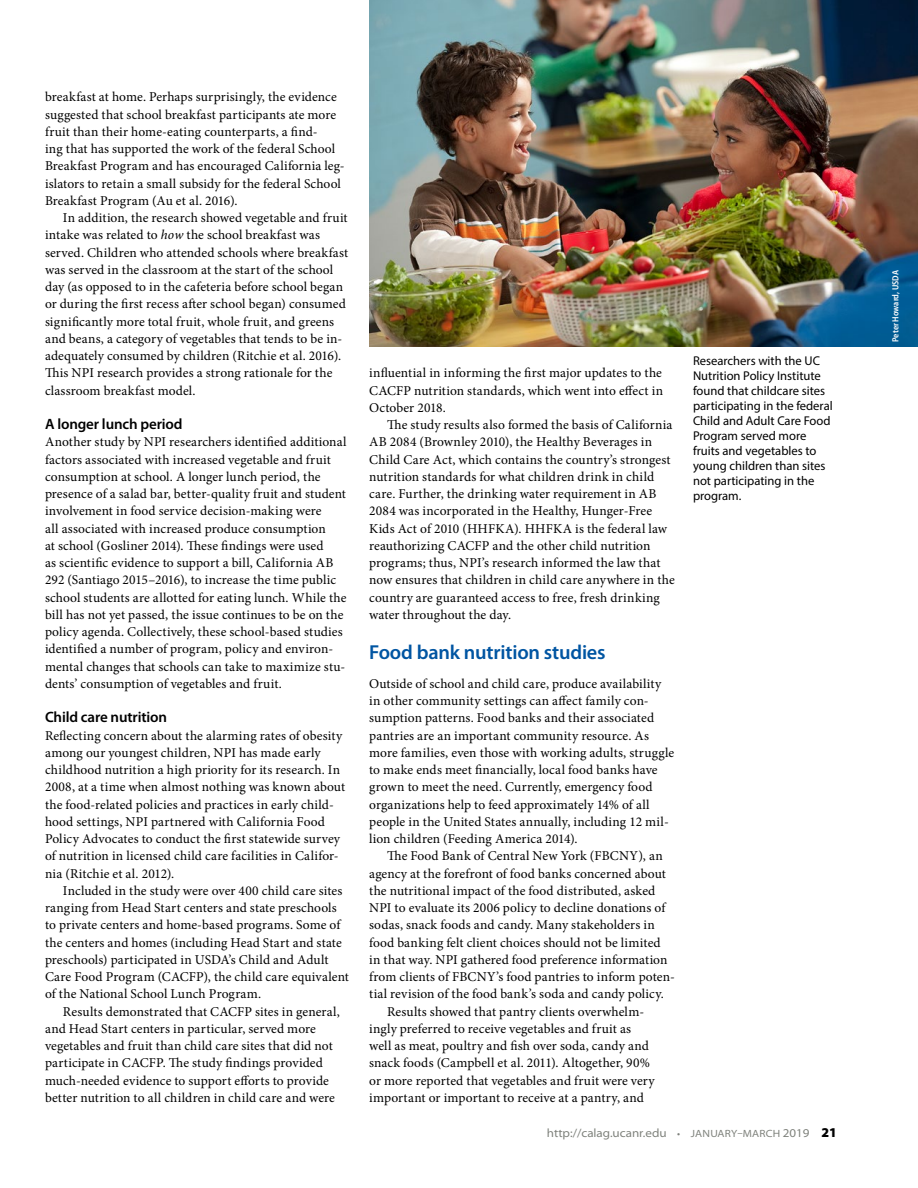
<style>
.page{position:relative;width:918px;height:1188px;background:#fff}
.page>*{position:absolute;margin:0;border:0;box-sizing:border-box;transform-origin:0 0}
.t1{font:600 20.25px "Myriad Pro";letter-spacing:-.01em;color:#0055a2}
.t2{font:600 15px "Myriad Pro";letter-spacing:-.01em;color:#000}
.t3{font:13.5px/17.2px "Minion Pro";letter-spacing:.01em;color:#000}
.t4{font:12.75px/15px "Myriad Pro";color:#000}
.t5{font:semi-expanded 12px "Myriad Pro";color:#7e817b}
.t6{font:600 semi-condensed 9px "Myriad Pro";letter-spacing:-.005em;color:#fff}
.s1{font-style:italic}
.s2{font-size:10.5px}
.s3{font-weight:900;font-stretch:normal;font-size:13.5px;color:#000}
</style>
<div class="page">
<img style="left:369px;top:0;width:549px;height:346px">
<p class="t3" style="left:45px;top:88px;width:301px">breakfast at home. Perhaps surprisingly, the evidence suggested that school breakfast participants ate more fruit than their home-eating counterparts, a find-<br>ing that has supported the work of the federal School Breakfast Program and has encouraged California leg&shy;islators to retain a small subsidy for the federal School Breakfast Program (Au et al. 2016).</p>
<p class="t3" style="left:45px;top:209px;width:305px;text-indent:18px">In addition, the research showed vegetable and fruit intake was related to <span class="s1">how</span> the school breakfast was served. Children who attended schools where breakfast was served in the classroom at the start of the school day (as opposed to in the cafeteria before school began or during the first recess after school began) consumed significantly more total fruit, whole fruit, and greens and beans, a category of vegetables that tends to be in&shy;adequately consumed by children (Ritchie et al. 2016).<br>This NPI research provides a strong rationale for the classroom breakfast model.</p>
<p class="t2" style="left:45px;top:414px;width:139px">A longer lunch period</p>
<p class="t3" style="left:45px;top:433px;width:303px">Another study by NPI researchers identified additional factors associated with increased vegetable and fruit consumption at school. A longer lunch period, the presence of a salad bar, better-quality fruit and student involvement in food service decision-making were<br>all associated with increased produce consumption<br>at school (Gosliner 2014). These findings were used<br>as scientific evidence to support a bill, California AB 292 (Santiago 2015–2016), to increase the time public school students are allotted for eating lunch. While the bill has not yet passed, the issue continues to be on the policy agenda. Collectively, these school-based studies identified a number of program, policy and environ&shy;mental changes that schools can take to maximize stu&shy;dents’ consumption of vegetables and fruit.</p>
<p class="t2" style="left:45px;top:708px;width:124px">Child care nutrition</p>
<p class="t3" style="left:45px;top:727px;width:302px">Reflecting concern about the alarming rates of obesity among our youngest children, NPI has made early childhood nutrition a high priority for its research. In 2008, at a time when almost nothing was known about the food-related policies and practices in early child&shy;hood settings, NPI partnered with California Food Policy Advocates to conduct the first statewide survey of nutrition in licensed child care facilities in Califor&shy;nia (Ritchie et al. 2012).</p>
<p class="t3" style="left:45px;top:882px;width:306px;text-indent:18px">Included in the study were over 400 child care sites ranging from Head Start centers and state preschools to private centers and home-based programs. Some of the centers and homes (including Head Start and state preschools) participated in USDA’s Child and Adult Care Food Program (CACFP), the child care equivalent of the National School Lunch Program.</p>
<p class="t3" style="left:45px;top:1003px;width:296px;text-indent:18px">Results demonstrated that CACFP sites in general, and Head Start centers in particular, served more vegetables and fruit than child care sites that did not participate in CACFP. The study findings provided much-needed evidence to support efforts to provide better nutrition to all children in child care and were</p>
<p class="t3" style="left:369px;top:364px;width:295px;text-align:justify">influential in informing the first major updates to the CACFP nutrition standards, which went into effect in October 2018.</p>
<p class="t3" style="left:369px;top:416px;width:307px;text-indent:18px">The study results also formed the basis of California AB 2084 (Brownley 2010), the Healthy Beverages in Child Care Act, which contains the country’s strongest nutrition standards for what children drink in child care. Further, the drinking water requirement in AB 2084 was incorporated in the Healthy, Hunger-Free Kids Act of 2010 (HHFKA). HHFKA is the federal law reauthorizing CACFP and the other child nutrition programs; thus, NPI’s research informed the law that now ensures that children in child care anywhere in the country are guaranteed access to free, fresh drinking water throughout the day.</p>
<h1 class="t1" style="left:369px;top:639px;width:238px">Food bank nutrition studies</h1>
<p class="t3" style="left:369px;top:675px;width:307px">Outside of school and child care, produce availability in other community settings can affect family con&shy;sumption patterns. Food banks and their associated pantries are an important community resource. As more families, even those with working adults, struggle to make ends meet financially, local food banks have grown to meet the need. Currently, emergency food organizations help to feed approximately 14% of all people in the United States annually, including 12 mil&shy;lion children (Feeding America 2014).</p>
<p class="t3" style="left:387px;top:847px;width:277px">The Food Bank of Central New York (FBCNY), an</p>
<p class="t3" style="left:369px;top:865px;width:298px">agency at the forefront of food banks concerned about</p>
<p class="t3" style="left:369px;top:882px;width:288px">the nutritional impact of the food distributed, asked</p>
<p class="t3" style="left:369px;top:899px;width:298px">NPI to evaluate its 2006 policy to decline donations of</p>
<p class="t3" style="left:369px;top:916px;width:287px">sodas, snack foods and candy. Many stakeholders in</p>
<p class="t3" style="left:369px;top:934px;width:293px">food banking felt client choices should not be limited</p>
<p class="t3" style="left:369px;top:951px;width:300px">in that way. NPI gathered food preference information</p>
<p class="t3" style="left:369px;top:968px;width:307px">from clients of FBCNY’s food pantries to inform poten-</p>
<p class="t3" style="left:369px;top:985px;width:296px">tial revision of the food bank’s soda and candy policy.</p>
<p class="t3" style="left:387px;top:1003px;width:259px">Results showed that pantry clients overwhelm-</p>
<p class="t3" style="left:369px;top:1020px;width:264px">ingly preferred to receive vegetables and fruit as</p>
<p class="t3" style="left:369px;top:1037px;width:281px">well as meat, poultry and fish over soda, candy and</p>
<p class="t3" style="left:369px;top:1054px;width:282px">snack foods (Campbell et al. 2011). Altogether, 90%</p>
<p class="t3" style="left:369px;top:1072px;width:287px">or more reported that vegetables and fruit were very</p>
<p class="t3" style="left:369px;top:1089px;width:276px">important or important to receive at a pantry, and</p>
<p class="t4" style="left:693px;top:353px;width:141px">Researchers with the UC<br>Nutrition Policy Institute found that childcare sites participating in the federal<br>Child and Adult Care Food<br>Program served more fruits and vegetables to young children than sites not participating in the program.</p>
<p class="t5" style="left:547px;top:1126px;width:292px">http://calag.ucanr.edu <span class="s2">• JANUARY–MARCH</span> 2019 <span class="s3">21</span></p>
<p class="t6" style="left:890px;top:342px;width:73px;rotate:-90deg">Peter Howard, USDA</p>
</div>
